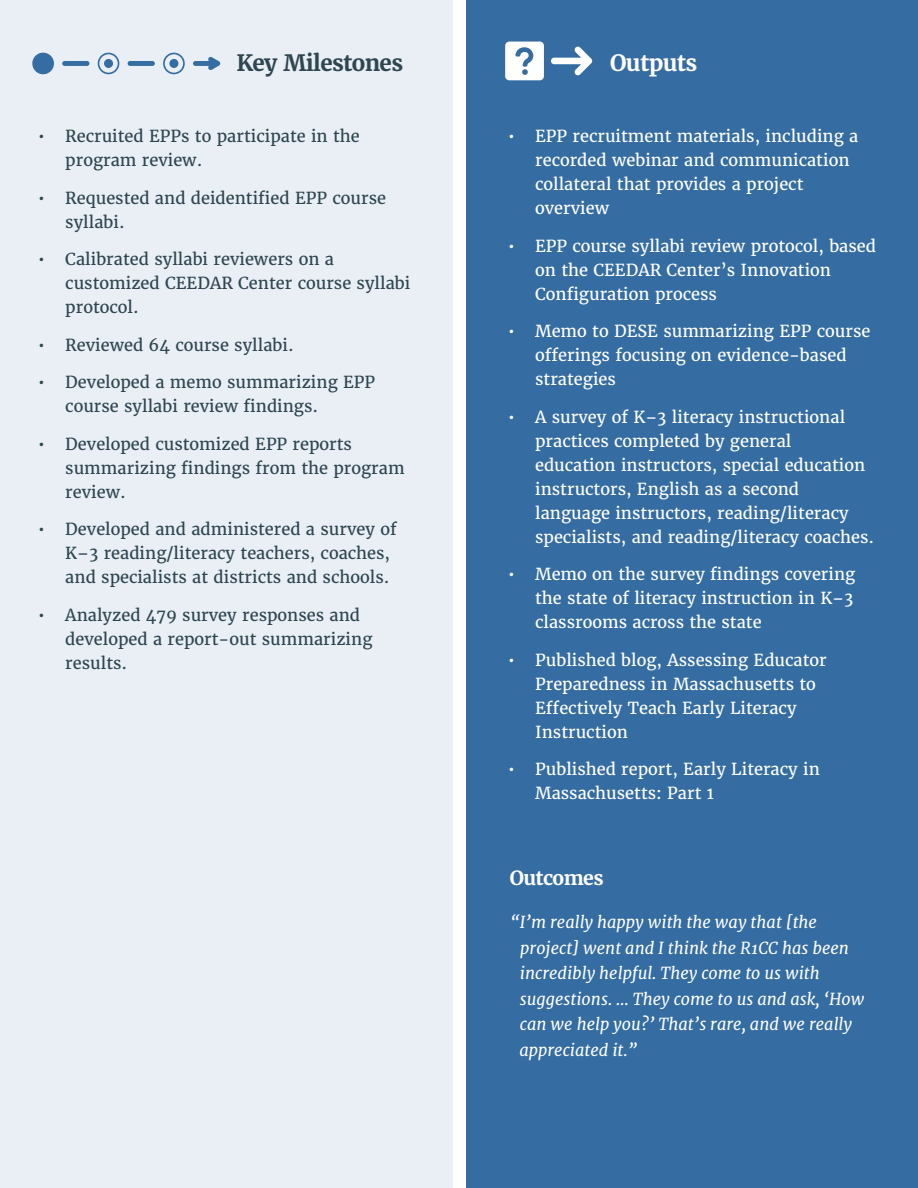
<style>
.page{position:relative;width:918px;height:1188px;background:#fff}
.page>*{position:absolute;margin:0;border:0;box-sizing:border-box;transform-origin:0 0}
.t1{font:700 22.5px "Merriweather";letter-spacing:-.03em;color:#2f4550}
.t2{font:700 22.5px "Merriweather";letter-spacing:-.03em;color:#fff}
.t3{font:700 19.5px "Merriweather";letter-spacing:-.03em;color:#fff}
.t4{font:16.5px/24px "Merriweather";color:#fff}
.t5{font:16.5px/24px "Merriweather";color:#2f4550}
.t6{font:italic 16.5px/25.5px "Merriweather";color:#fff}
</style>
<div class="page">
<div style="left:0;top:0;width:453px;height:1188px;background:#e9eff5"></div>
<div style="left:467px;top:0;width:451px;height:1188px;background:#356da2"></div>
<svg style="left:505px;top:42px;width:39px;height:38px"></svg>
<div style="left:32px;top:53px;width:22px;height:21px;background:#356da2;border-radius:50%"></div>
<svg style="left:62px;top:53px;width:158px;height:21px"></svg>
<svg style="left:551px;top:46px;width:42px;height:29px"></svg>
<h2 class="t1" style="left:236px;top:48px;width:168px">Key Milestones</h2>
<h2 class="t2" style="left:610px;top:48px;width:89px">Outputs</h2>
<p class="t5" style="left:65px;top:124px;width:296px;text-indent:-27px">• Recruited EPPs to participate in the program review.</p>
<p class="t5" style="left:65px;top:186px;width:322px;text-indent:-27px">• Requested and deidentified EPP course syllabi.</p>
<p class="t5" style="left:65px;top:247px;width:347px;text-indent:-27px">• Calibrated syllabi reviewers on a customized CEEDAR Center course syllabi protocol.</p>
<p class="t5" style="left:38px;top:333px;width:257px">• Reviewed 64 course syllabi.</p>
<p class="t5" style="left:65px;top:370px;width:311px;text-indent:-27px">• Developed a memo summarizing EPP course syllabi review findings.</p>
<p class="t5" style="left:65px;top:432px;width:341px;text-indent:-27px">• Developed customized EPP reports summarizing findings from the program review.</p>
<p class="t5" style="left:65px;top:517px;width:333px;text-indent:-27px">• Developed and administered a survey of<br>K–3 reading/literacy teachers, coaches, and specialists at districts and schools.</p>
<p class="t5" style="left:65px;top:603px;width:309px;text-indent:-27px">• Analyzed 479 survey responses and developed a report-out summarizing results.</p>
<p class="t4" style="left:535px;top:124px;width:325px;text-indent:-27px">• EPP recruitment materials, including a recorded webinar and communication collateral that provides a project overview</p>
<p class="t4" style="left:535px;top:234px;width:342px;text-indent:-27px">• EPP course syllabi review protocol, based on the CEEDAR Center’s Innovation<br>Configuration process</p>
<p class="t4" style="left:535px;top:319px;width:337px;text-indent:-27px">• Memo to DESE summarizing EPP course offerings focusing on evidence-based strategies</p>
<p class="t4" style="left:535px;top:405px;width:341px;text-indent:-27px">• A survey of K–3 literacy instructional practices completed by general education instructors, special education instructors, English as a second language instructors, reading/literacy specialists, and reading/literacy coaches.</p>
<p class="t4" style="left:535px;top:563px;width:322px;text-align:justify;text-indent:-27px">• Memo on the survey findings covering the state of literacy instruction in K–3 classrooms across the state</p>
<p class="t4" style="left:535px;top:648px;width:293px;text-indent:-27px">• Published blog, Assessing Educator<br>Preparedness in Massachusetts to<br>Effectively Teach Early Literacy<br>Instruction</p>
<p class="t4" style="left:535px;top:758px;width:286px;text-indent:-27px">• Published report, Early Literacy in<br>Massachusetts: Part 1</p>
<h3 class="t3" style="left:510px;top:865px;width:95px">Outcomes</h3>
<p class="t6" style="left:519px;top:910px;width:347px;text-indent:-9px">“I’m really happy with the way that [the project] went and I think the R1CC has been incredibly helpful. They come to us with suggestions. … They come to us and ask, ‘How can we help you?’ That’s rare, and we really appreciated it.”</p>
</div>
